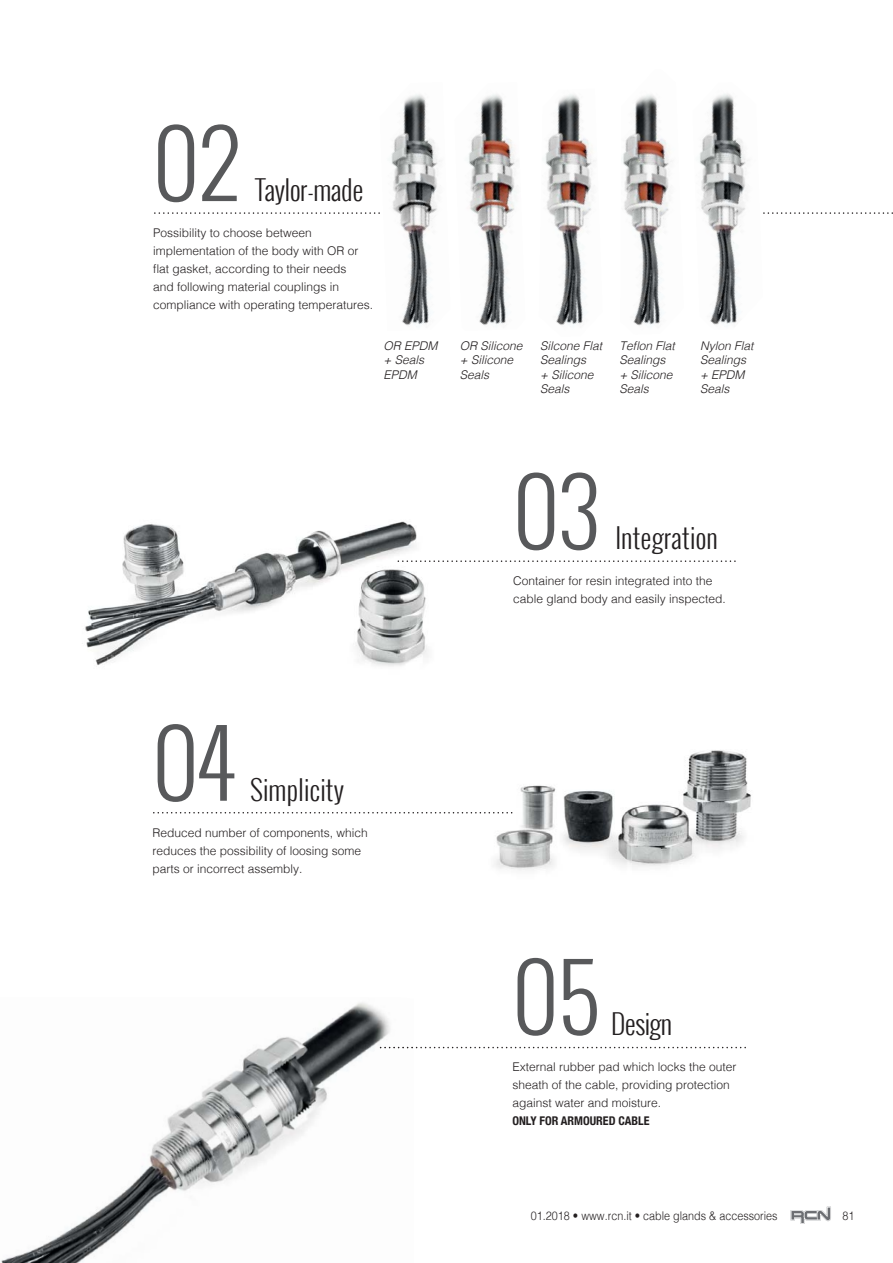
<style>
.page{position:relative;width:893px;height:1263px;background:#fff}
.page>*{position:absolute;margin:0;border:0;box-sizing:border-box;transform-origin:0 0}
.t1{font:300 90px "Oswald";color:#58595b}
.t2{font:300 27px "Oswald";color:#231f20}
.t3{font:300 27px "Oswald";letter-spacing:-.025em;color:#231f20}
.t4{font:300 12px/18px "Helvetica";color:#231f20}
.t5{font:italic 300 12px/14.4px "Helvetica";color:#231f20}
.t6{font:300 12px "Helvetica";color:#231f20;scale:.9 1}
.t7{font:700 condensed 12px "Helvetica Neue";color:#231f20}
</style>
<div class="page">
<img style="left:391px;top:94px;width:49px;height:232px">
<img style="left:468px;top:94px;width:49px;height:232px">
<img style="left:545px;top:94px;width:49px;height:232px">
<img style="left:623px;top:94px;width:49px;height:232px">
<img style="left:699px;top:94px;width:49px;height:231px">
<img style="left:85px;top:521px;width:343px;height:145px">
<svg style="left:398px;top:560px;width:338px;height:2px"></svg>
<svg style="left:154px;top:212px;width:226px;height:2px"></svg>
<img style="left:1px;top:1002px;width:412px;height:261px">
<svg style="left:380px;top:1047px;width:366px;height:1px"></svg>
<img style="left:494px;top:750px;width:257px;height:121px">
<svg style="left:153px;top:812px;width:359px;height:2px"></svg>
<svg style="left:763px;top:212px;width:130px;height:2px"></svg>
<svg style="left:791px;top:1207px;width:40px;height:17px"></svg>
<h1 class="t1" style="left:153px;top:103px;width:89px">02</h1>
<h2 class="t3" style="left:255px;top:172px;width:110px">Taylor-made</h2>
<p class="t4" style="left:153px;top:225px;width:222px">Possibility to choose between implementation of the body with OR or flat gasket, according to their needs<br>and following material couplings in compliance with operating temperatures.</p>
<p class="t5" style="left:540px;top:339px;width:64px">Silcone Flat<br>Sealings<br>+ Silicone<br>Seals</p>
<p class="t5" style="left:619px;top:339px;width:57px">Teflon Flat<br>Sealings + Silicone<br>Seals</p>
<p class="t5" style="left:383px;top:340px;width:55px">OR EPDM + Seals<br>EPDM</p>
<p class="t5" style="left:460px;top:340px;width:64px">OR Silicone + Silicone<br>Seals</p>
<p class="t5" style="left:700px;top:339px;width:55px">Nylon Flat<br>Sealings + EPDM<br>Seals</p>
<h1 class="t1" style="left:513px;top:451px;width:89px">03</h1>
<h2 class="t2" style="left:615px;top:520px;width:104px">Integration</h2>
<p class="t4" style="left:513px;top:573px;width:214px">Container for resin integrated into the cable gland body and easily inspected.</p>
<h1 class="t1" style="left:152px;top:702px;width:84px">04</h1>
<h2 class="t2" style="left:250px;top:771px;width:96px">Simplicity</h2>
<p class="t4" style="left:152px;top:825px;width:217px">Reduced number of components, which reduces the possibility of loosing some parts or incorrect assembly.</p>
<h1 class="t1" style="left:512px;top:936px;width:88px">05</h1>
<h2 class="t2" style="left:611px;top:1005px;width:63px">Design</h2>
<p class="t4" style="left:512px;top:1058px;width:226px">External rubber pad which locks the outer sheath of the cable, providing protection against water and moisture.</p>
<p class="t7" style="left:512px;top:1113px;width:139px">ONLY FOR ARMOURED CABLE</p>
<p class="t6" style="left:531px;top:1211px;width:276px">01.2018 • www.rcn.it • cable glands &amp; accessories</p>
<p class="t6" style="left:842px;top:1211px;width:15px">81</p>
</div>
